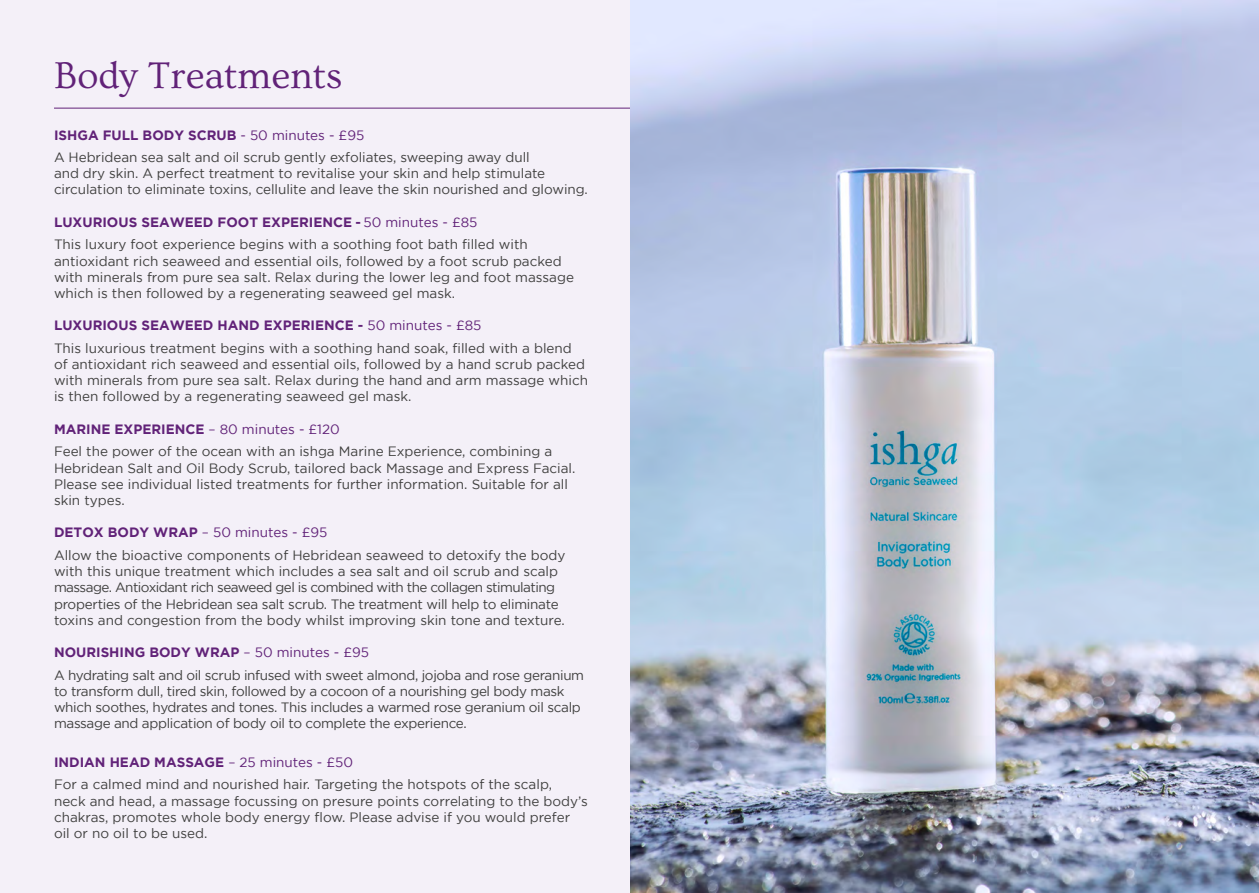
<style>
.page{position:relative;width:1259px;height:893px;background:#f4f0f8}
.page>*{position:absolute;margin:0;border:0;box-sizing:border-box;transform-origin:0 0}
.t1{font:39px "Ovo";color:#612278}
.t2{font:13.5px/16.2px "Gotham";color:#3f3f3e}
.t3{font:13.5px/16.2px "Gotham";letter-spacing:-.025em;color:#3f3f3e}
.t4{font:13.5px/16.2px "Gotham";letter-spacing:-.02em;color:#3f3f3e}
.s1{font-weight:700;color:#612278}
.s2{color:#612278}
</style>
<div class="page">
<hr style="left:54px;top:108px;width:1151px;height:1px;background:#612278">
<img style="left:630px;top:0;width:629px;height:893px">
<h1 class="t1" style="left:54px;top:54px;width:290px">Body Treatments</h1>
<p class="t2" style="left:54px;top:123px;width:477px;line-height:22.5px"><span class="s1">ISHGA FULL BODY SCRUB</span> <span class="s2">- 50 minutes - £95<br></span>A Hebridean sea salt and oil scrub gently exfoliates, sweeping away dull</p>
<p class="t2" style="left:54px;top:165px;width:535px">and dry skin. A perfect treatment to revitalise your skin and help stimulate circulation to eliminate toxins, cellulite and leave the skin nourished and glowing.</p>
<p class="t2" style="left:54px;top:211px;width:475px;line-height:22.5px"><span class="s1">LUXURIOUS SEAWEED FOOT EXPERIENCE -</span> <span class="s2">50 minutes - £85<br></span>This luxury foot experience begins with a soothing foot bath filled with</p>
<p class="t2" style="left:54px;top:252px;width:521px">antioxidant rich seaweed and essential oils, followed by a foot scrub packed with minerals from pure sea salt. Relax during the lower leg and foot massage which is then followed by a regenerating seaweed gel mask.</p>
<p class="t2" style="left:54px;top:314px;width:519px;line-height:22.5px"><span class="s1">LUXURIOUS SEAWEED HAND EXPERIENCE -</span> <span class="s2">50 minutes - £85<br></span>This luxurious treatment begins with a soothing hand soak, filled with a blend</p>
<p class="t2" style="left:54px;top:356px;width:535px">of antioxidant rich seaweed and essential oils, followed by a hand scrub packed with minerals from pure sea salt. Relax during the hand and arm massage which is then followed by a regenerating seaweed gel mask.</p>
<p class="t2" style="left:54px;top:418px;width:500px;line-height:22.5px"><span class="s1">MARINE EXPERIENCE</span> <span class="s2">– 80 minutes - £120<br></span>Feel the power of the ocean with an ishga Marine Experience, combining a</p>
<p class="t2" style="left:54px;top:459px;width:523px">Hebridean Salt and Oil Body Scrub, tailored back Massage and Express Facial.<br>Please see individual listed treatments for further information. Suitable for all skin types.</p>
<p class="t2" style="left:54px;top:521px;width:513px;line-height:22.5px"><span class="s1">DETOX BODY WRAP</span> <span class="s2">– 50 minutes - £95<br></span>Allow the bioactive components of Hebridean seaweed to detoxify the body</p>
<p class="t4" style="left:54px;top:563px;width:512px">with this unique treatment which includes a sea salt and oil scrub and scalp massage. Antioxidant rich seaweed gel is combined with the collagen stimulating properties of the Hebridean sea salt scrub. The treatment will help to eliminate toxins and congestion from the body whilst improving skin tone and texture.</p>
<p class="t3" style="left:54px;top:641px;width:531px;line-height:22.5px"><span class="s1">NOURISHING BODY WRAP</span> <span class="s2">– 50 minutes - £95<br></span>A hydrating salt and oil scrub infused with sweet almond, jojoba and rose geranium</p>
<p class="t3" style="left:54px;top:683px;width:528px">to transform dull, tired skin, followed by a cocoon of a nourishing gel body mask which soothes, hydrates and tones. This includes a warmed rose geranium oil scalp massage and application of body oil to complete the experience.</p>
<p class="t2" style="left:54px;top:751px;width:499px;line-height:22.5px"><span class="s1">INDIAN HEAD MASSAGE</span> <span class="s2">– 25 minutes - £50<br></span>For a calmed mind and nourished hair. Targeting the hotspots of the scalp,</p>
<p class="t2" style="left:54px;top:792px;width:535px">neck and head, a massage focussing on presure points correlating to the body’s chakras, promotes whole body energy flow. Please advise if you would prefer oil or no oil to be used.</p>
</div>
